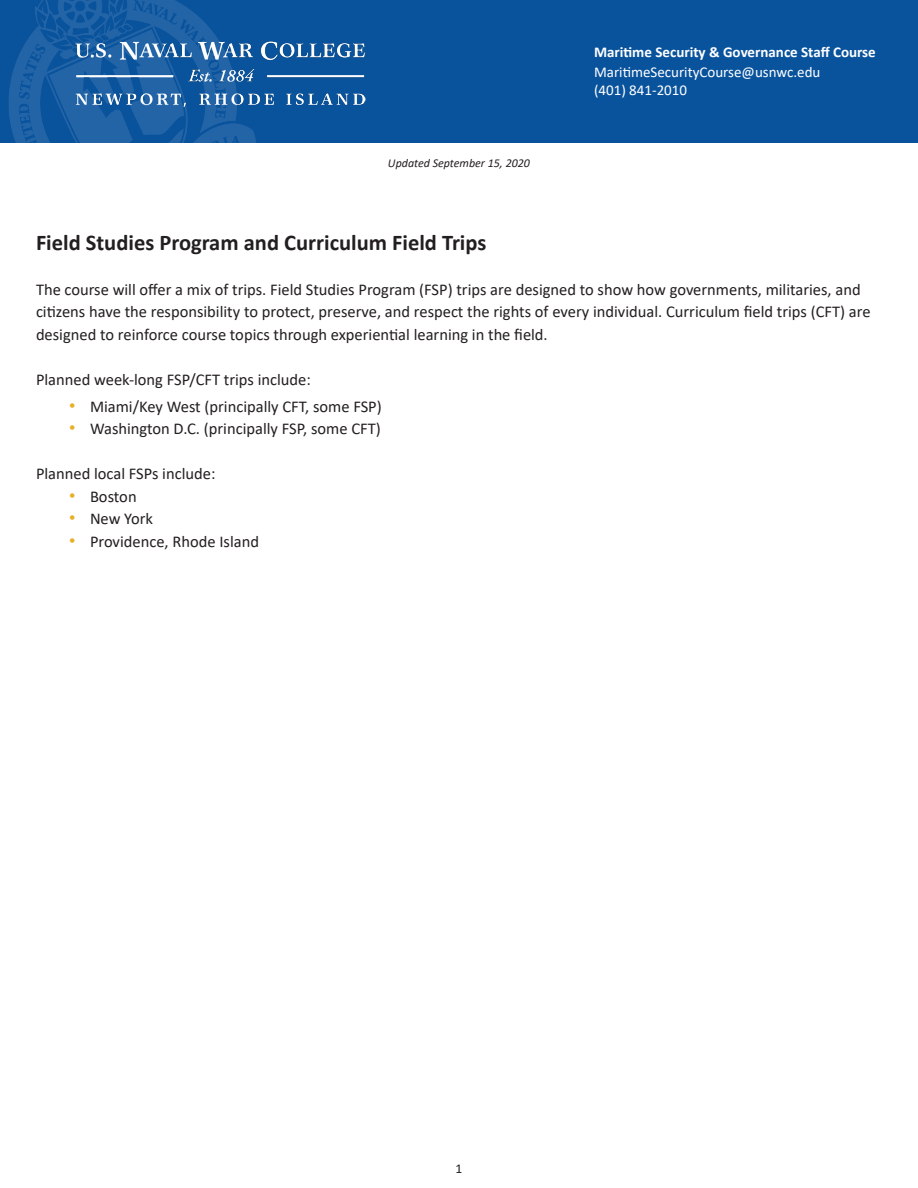
<style>
.page{position:relative;width:918px;height:1188px;background:#fff}
.page>*{position:absolute;margin:0;border:0;box-sizing:border-box;transform-origin:0 0}
.Paragraph{font:700 22.5px "Calibri";color:#231f20}
.Paragraph-2{font:16.5px/22.5px "Calibri";color:#231f20}
.t1{font:15px "Calibri";color:#fff}
.t2{font:700 15px "Calibri";color:#fff}
.t3{font:13.5px "Calibri";color:#231f20}
.Paragraph-3{font:italic 12px "Calibri";color:#231f20}
.s1{font-family:"Arial";font-size:18px;color:#e8b026}
</style>
<div class="page">
<div style="left:0;top:0;width:918px;height:142px;background:#09539d"></div>
<img style="left:9px;top:0;width:356px;height:142px">
<p class="Paragraph-3" style="left:388px;top:155px;width:144px">Updated September 15, 2020</p>
<p class="t2" style="left:594px;top:42px;width:283px">Maritime Security &amp; Governance Staff Course</p>
<p class="t1" style="left:594px;top:62px;width:228px">MaritimeSecurityCourse@usnwc.edu</p>
<p class="t1" style="left:594px;top:80px;width:95px">(401) 841-2010</p>
<p class="Paragraph" style="left:36px;top:227px;width:452px">Field Studies Program and Curriculum Field Trips</p>
<p class="Paragraph-2" style="left:36px;top:278px;width:836px">The course will offer a mix of trips. Field Studies Program (FSP) trips are designed to show how governments, militaries, and citizens have the responsibility to protect, preserve, and respect the rights of every individual. Curriculum field trips (CFT) are designed to reinforce course topics through experiential learning in the field.</p>
<p class="Paragraph-2" style="left:36px;top:368px;width:276px">Planned week-long FSP/CFT trips include:</p>
<p class="Paragraph-2" style="left:69px;top:395px;width:314px"><span class="s1">•</span> Miami/Key West (principally CFT, some FSP)</p>
<p class="Paragraph-2" style="left:69px;top:417px;width:313px"><span class="s1">•</span> Washington D.C. (principally FSP, some CFT)</p>
<p class="Paragraph-2" style="left:36px;top:462px;width:181px">Planned local FSPs include:</p>
<p class="Paragraph-2" style="left:69px;top:485px;width:69px"><span class="s1">•</span> Boston</p>
<p class="Paragraph-2" style="left:69px;top:507px;width:86px"><span class="s1">•</span> New York</p>
<p class="Paragraph-2" style="left:69px;top:530px;width:192px"><span class="s1">•</span> Providence, Rhode Island</p>
<p class="t3" style="left:456px;top:1159px;width:8px">1</p>
</div>
